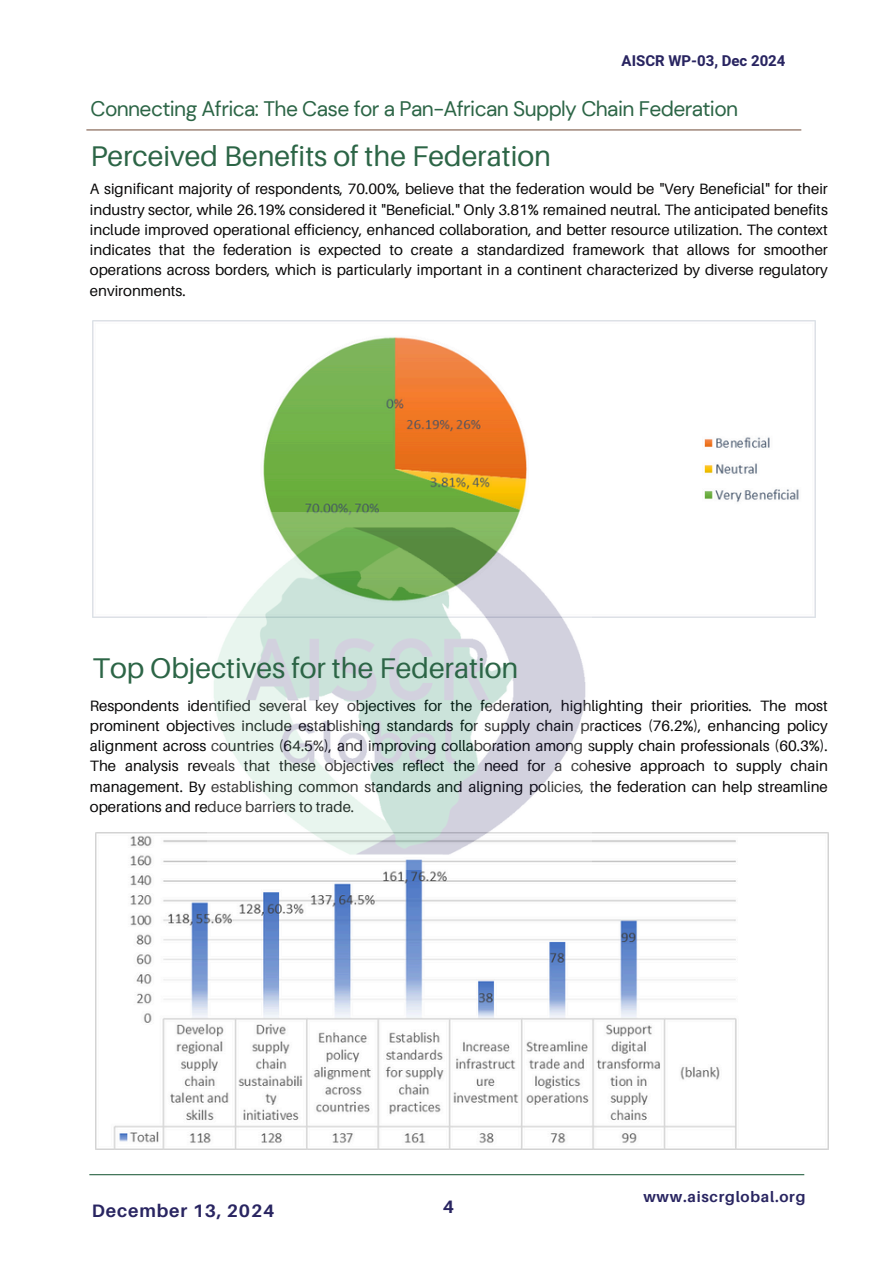
<style>
.page{position:relative;width:894px;height:1264px;background:#fff}
.page>*{position:absolute;margin:0;border:0;box-sizing:border-box;transform-origin:0 0}
.t1{font:28.5px "Aileron";color:#2c6546}
.t2{font:21px "DM Sans";letter-spacing:-.03em;color:#2c6546}
.t3{font:700 18px "Aileron";letter-spacing:.05em;color:#292561}
.t4{font:15px/20.2px "Aileron";color:#070606;text-align:justify}
.t5{font:700 15px "Aileron";letter-spacing:.05em;color:#292561}
.t6{font:700 15px "Heebo";color:#292561}
</style>
<div class="page">
<hr style="left:89px;top:1174px;width:715px;height:1px;background:#2c6546">
<hr style="left:86px;top:129px;width:715px;height:1px;background:#805e4d">
<img style="left:93px;top:320px;width:722px;height:297px">
<img style="left:95px;top:832px;width:732px;height:317px">
<img style="left:208px;top:513px;width:383px;height:356px">
<h1 class="t6" style="left:621px;top:50px;width:165px">AISCR WP-03, Dec 2024</h1>
<h1 class="t2" style="left:90px;top:96px;width:649px">Connecting Africa: The Case for a Pan-African Supply Chain Federation</h1>
<p class="t1" style="left:90px;top:138px;width:462px">Perceived Benefits of the Federation</p>
<h4 class="t4" style="left:90px;top:179px;width:739px">A significant majority of respondents, 70.00%, believe that the federation would be "Very Beneficial" for their industry sector, while 26.19% considered it "Beneficial." Only 3.81% remained neutral. The anticipated benefits include improved operational efficiency, enhanced collaboration, and better resource utilization. The context indicates that the federation is expected to create a standardized framework that allows for smoother operations across borders, which is particularly important in a continent characterized by diverse regulatory environments.</h4>
<p class="t1" style="left:93px;top:650px;width:427px">Top Objectives for the Federation</p>
<p class="t4" style="left:90px;top:695px;width:739px">Respondents identified several key objectives for the federation, highlighting their priorities. The most prominent objectives include establishing standards for supply chain practices (76.2%), enhancing policy alignment across countries (64.5%), and improving collaboration among supply chain professionals (60.3%).<br>The analysis reveals that these objectives reflect the need for a cohesive approach to supply chain management. By establishing common standards and aligning policies, the federation can help streamline operations and reduce barriers to trade.</p>
<p class="t3" style="left:92px;top:1199px;width:184px">December 13, 2024</p>
<p class="t3" style="left:442px;top:1195px;width:13px">4</p>
<h2 class="t5" style="left:643px;top:1187px;width:163px">www.aiscrglobal.org</h2>
</div>
